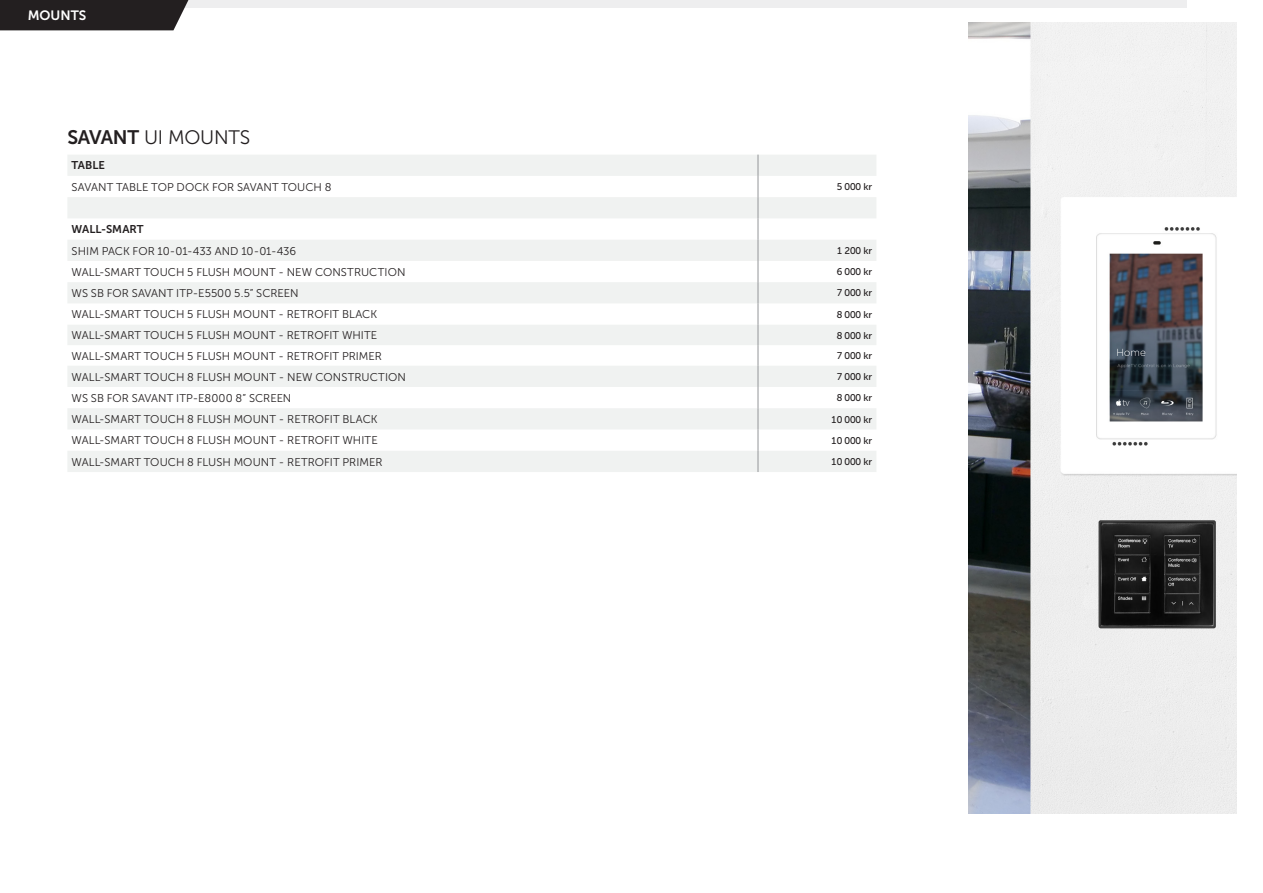
<style>
.page{position:relative;width:1263px;height:893px;background:#fff}
.page>*{position:absolute;margin:0;border:0;box-sizing:border-box;transform-origin:0 0}
.t1{font:19.5px "Museo Sans 300";letter-spacing:-.015em;color:#231f20}
.t2{font:13.5px "Museo Sans 700";color:#fff}
.t3{font:11.25px "Museo Sans 300";letter-spacing:.005em;color:#231f20}
.t4{font:11.25px "Museo Sans 700";color:#231f20}
.t5{font:9.75px "Museo Sans 500";letter-spacing:-.01em;color:#231f20}
.s1{font-family:"Museo Sans 700"}
</style>
<div class="page">
<div style="left:0;top:0;width:1186px;height:7px;background:#eeeeef"></div>
<div style="left:0;top:0;width:188px;height:30px;background:#231f20"></div>
<div style="left:28px;top:10px;width:123px;height:10px;background:#231f20"></div>
<svg style="left:68px;top:155px;width:808px;height:317px;fill:#f0f2f1"></svg>
<svg style="left:758px;top:155px;width:1px;height:317px"></svg>
<img style="left:968px;top:22px;width:268px;height:791px">
<p class="t2" style="left:28px;top:8px;width:60px">MOUNTS</p>
<p class="t1" style="left:67px;top:126px;width:184px"><span class="s1">SAVANT</span> UI MOUNTS</p>
<p class="t4" style="left:72px;top:159px;width:35px">TABLE</p>
<p class="t3" style="left:72px;top:181px;width:261px">SAVANT TABLE TOP DOCK FOR SAVANT TOUCH 8</p>
<p class="t5" style="left:837px;top:181px;width:37px">5 000 kr</p>
<p class="t4" style="left:72px;top:223px;width:74px">WALL-SMART</p>
<p class="t3" style="left:72px;top:245px;width:226px">SHIM PACK FOR 10-01-433 AND 10-01-436</p>
<p class="t5" style="left:837px;top:245px;width:37px">1 200 kr</p>
<p class="t3" style="left:72px;top:266px;width:335px">WALL-SMART TOUCH 5 FLUSH MOUNT - NEW CONSTRUCTION</p>
<p class="t5" style="left:837px;top:266px;width:37px">6 000 kr</p>
<p class="t3" style="left:72px;top:287px;width:228px">WS SB FOR SAVANT ITP-E5500 5.5” SCREEN</p>
<p class="t5" style="left:837px;top:288px;width:37px">7 000 kr</p>
<p class="t3" style="left:72px;top:308px;width:307px">WALL-SMART TOUCH 5 FLUSH MOUNT - RETROFIT BLACK</p>
<p class="t5" style="left:837px;top:309px;width:37px">8 000 kr</p>
<p class="t3" style="left:72px;top:329px;width:307px">WALL-SMART TOUCH 5 FLUSH MOUNT - RETROFIT WHITE</p>
<p class="t5" style="left:837px;top:330px;width:37px">8 000 kr</p>
<p class="t3" style="left:72px;top:350px;width:312px">WALL-SMART TOUCH 5 FLUSH MOUNT - RETROFIT PRIMER</p>
<p class="t5" style="left:837px;top:350px;width:37px">7 000 kr</p>
<p class="t3" style="left:72px;top:371px;width:336px">WALL-SMART TOUCH 8 FLUSH MOUNT - NEW CONSTRUCTION</p>
<p class="t5" style="left:837px;top:371px;width:37px">7 000 kr</p>
<p class="t3" style="left:72px;top:392px;width:221px">WS SB FOR SAVANT ITP-E8000 8” SCREEN</p>
<p class="t5" style="left:837px;top:393px;width:37px">8 000 kr</p>
<p class="t3" style="left:72px;top:413px;width:307px">WALL-SMART TOUCH 8 FLUSH MOUNT - RETROFIT BLACK</p>
<p class="t5" style="left:831px;top:414px;width:42px">10 000 kr</p>
<p class="t3" style="left:72px;top:434px;width:308px">WALL-SMART TOUCH 8 FLUSH MOUNT - RETROFIT WHITE</p>
<p class="t5" style="left:831px;top:435px;width:42px">10 000 kr</p>
<p class="t3" style="left:72px;top:456px;width:312px">WALL-SMART TOUCH 8 FLUSH MOUNT - RETROFIT PRIMER</p>
<p class="t5" style="left:831px;top:456px;width:42px">10 000 kr</p>
</div>
